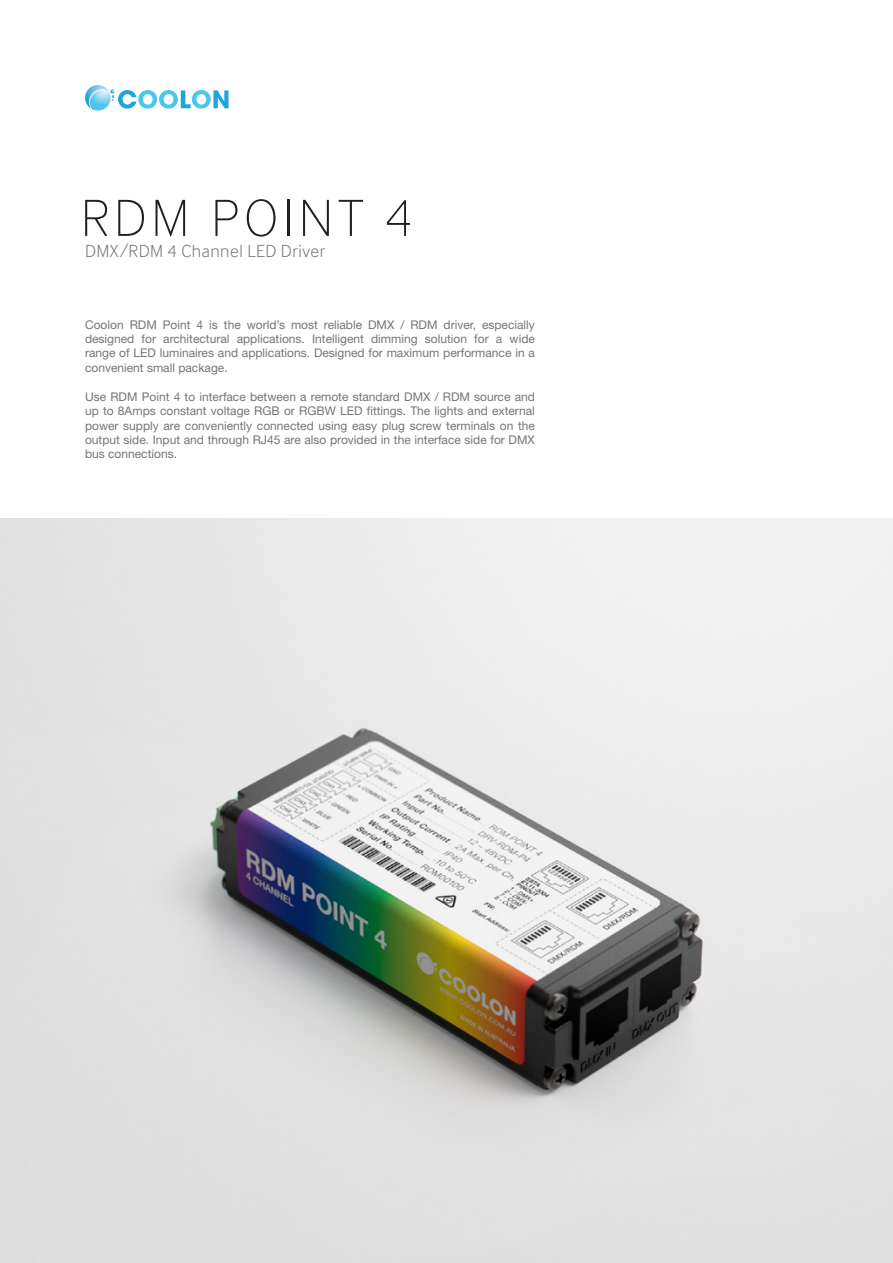
<style>
.page{position:relative;width:893px;height:1263px;background:#fff}
.page>*{position:absolute;margin:0;border:0;box-sizing:border-box;transform-origin:0 0}
.t1{font:100 54px "Inter Face";letter-spacing:.095em;color:#231f20}
.subtitle{font:300 18px "Inter Face";letter-spacing:.03em;color:#757679}
.t2{font:12px/14.4px "Helvetica Neue LT Std";color:#747576;text-align:justify}
</style>
<div class="page">
<svg style="left:85px;top:85px;width:144px;height:26px"></svg>
<img style="left:0;top:519px;width:893px;height:744px">
<p class="t1" style="left:81px;top:187px;width:332px">RDM POINT 4</p>
<p class="subtitle" style="left:85px;top:241px;width:242px">DMX/RDM 4 Channel LED Driver</p>
<p class="t2" style="left:85px;top:317px;width:451px">Coolon RDM Point 4 is the world’s most reliable DMX / RDM driver, especially designed for architectural applications. Intelligent dimming solution for a wide range of LED luminaires and applications. Designed for maximum performance in a convenient small package.</p>
<p class="t2" style="left:85px;top:389px;width:451px">Use RDM Point 4 to interface between a remote standard DMX / RDM source and up to 8Amps constant voltage RGB or RGBW LED fittings. The lights and external power supply are conveniently connected using easy plug screw terminals on the output side. Input and through RJ45 are also provided in the interface side for DMX bus connections.</p>
</div>
